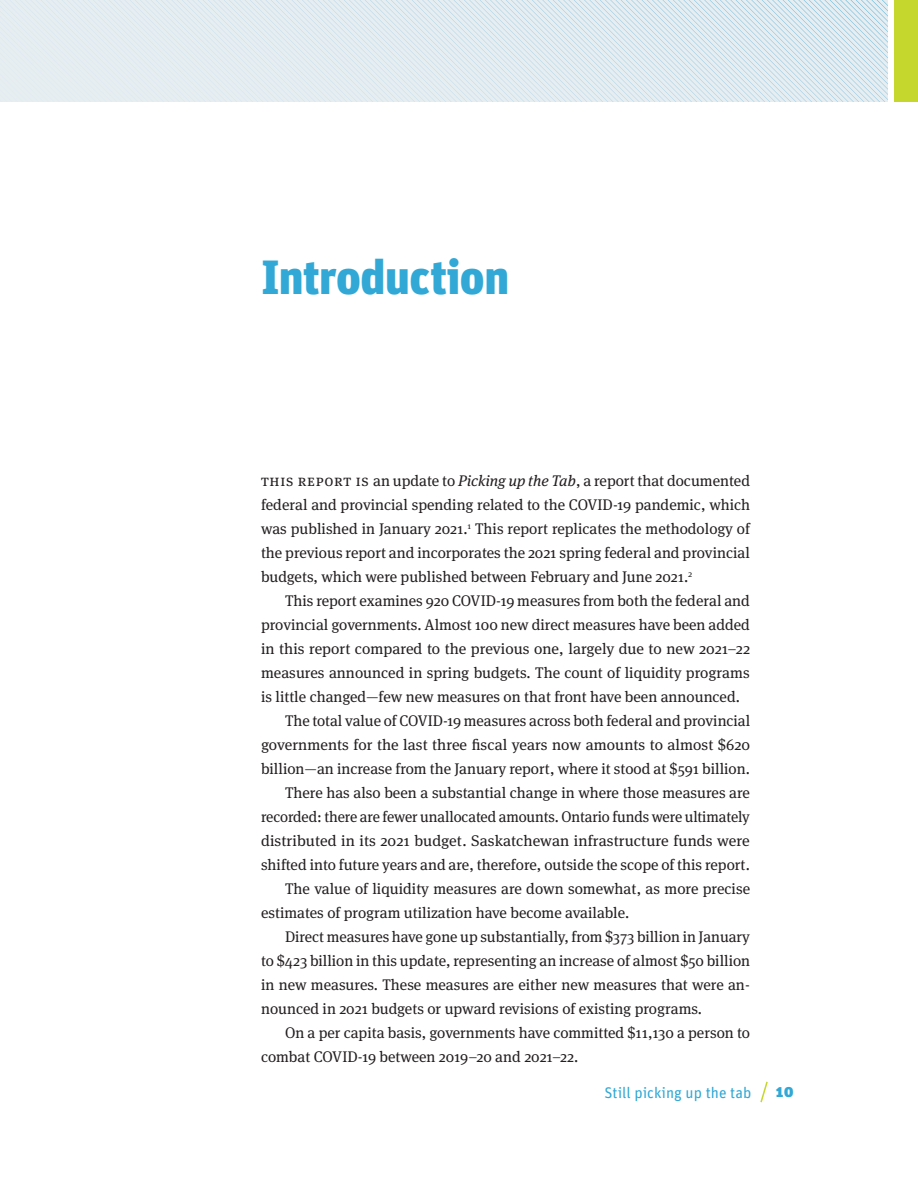
<style>
.page{position:relative;width:918px;height:1188px;background:#fff}
.page>*{position:absolute;margin:0;border:0;box-sizing:border-box;transform-origin:0 0}
.t1{font:900 48px "Unit";letter-spacing:-.01em;color:#31a8d5}
.t2{font:15.3px/24px "Meta Serif OT";color:#231f20;text-align:justify}
.t3{font:15.3px "Unit OT";color:#31a8d5}
.t4{font:900 15.3px "Unit";color:#31a8d5}
.s1{font-style:italic}
</style>
<div class="page">
<svg style="left:760px;top:1081px;width:8px;height:22px"></svg>
<div style="left:0;top:0;width:888px;height:102px;background:#e7eef1"></div>
<div style="left:894px;top:0;width:24px;height:102px;background:#c5d62d"></div>
<svg style="left:138px;top:0;width:750px;height:102px"></svg>
<h1 class="t1" style="left:261px;top:247px;width:250px">Introduction</h1>
<p class="t2" style="left:261px;top:469px;width:491px">This report is an update to <span class="s1">Picking up the Tab</span>, a report that documented federal and provincial spending related to the COVID-19 pandemic, which was published in January 2021.<sup>1</sup> This report replicates the methodology of the previous report and incorporates the 2021 spring federal and provincial budgets, which were published between February and June 2021.<sup>2</sup></p>
<p class="t2" style="left:285px;top:589px;width:466px">This report examines 920 COVID-19 measures from both the federal and</p>
<p class="t2" style="left:261px;top:613px;width:491px">provincial governments. Almost 100 new direct measures have been added</p>
<p class="t2" style="left:261px;top:637px;width:491px">in this report compared to the previous one, largely due to new 2021–22</p>
<p class="t2" style="left:261px;top:661px;width:490px">measures announced in spring budgets. The count of liquidity programs</p>
<p class="t2" style="left:261px;top:685px;width:480px">is little changed—few new measures on that front have been announced.</p>
<p class="t2" style="left:285px;top:709px;width:467px">The total value of COVID-19 measures across both federal and provincial</p>
<p class="t2" style="left:261px;top:733px;width:491px">governments for the last three fiscal years now amounts to almost $620</p>
<p class="t2" style="left:261px;top:757px;width:490px">billion—an increase from the January report, where it stood at $591 billion.</p>
<p class="t2" style="left:285px;top:781px;width:467px">There has also been a substantial change in where those measures are</p>
<p class="t2" style="left:261px;top:805px;width:490px">recorded: there are fewer unallocated amounts. Ontario funds were ultimately</p>
<p class="t2" style="left:261px;top:829px;width:490px">distributed in its 2021 budget. Saskatchewan infrastructure funds were</p>
<p class="t2" style="left:261px;top:853px;width:490px">shifted into future years and are, therefore, outside the scope of this report.</p>
<p class="t2" style="left:285px;top:877px;width:467px">The value of liquidity measures are down somewhat, as more precise</p>
<p class="t2" style="left:261px;top:901px;width:370px">estimates of program utilization have become available.</p>
<p class="t2" style="left:285px;top:925px;width:466px">Direct measures have gone up substantially, from $373 billion in January</p>
<p class="t2" style="left:261px;top:949px;width:491px">to $423 billion in this update, representing an increase of almost $50 billion</p>
<p class="t2" style="left:261px;top:973px;width:491px">in new measures. These measures are either new measures that were an-</p>
<p class="t2" style="left:261px;top:997px;width:443px">nounced in 2021 budgets or upward revisions of existing programs.</p>
<p class="t2" style="left:285px;top:1021px;width:467px">On a per capita basis, governments have committed $11,130 a person to</p>
<p class="t2" style="left:261px;top:1045px;width:319px">combat COVID-19 between 2019–20 and 2021–22.</p>
<p class="t3" style="left:604px;top:1084px;width:148px">Still picking up the tab</p>
<p class="t4" style="left:776px;top:1082px;width:19px">10</p>
</div>
